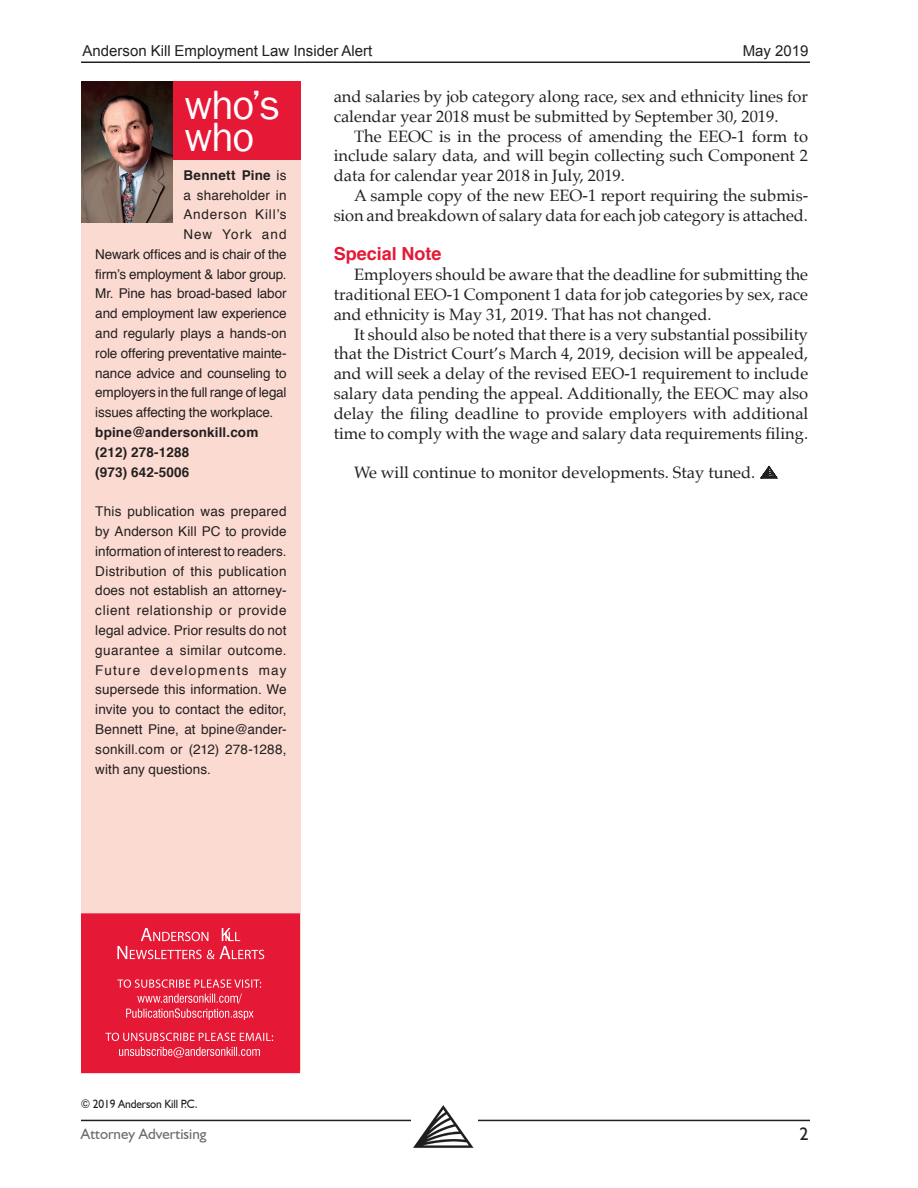
<style>
.page{position:relative;width:918px;height:1188px;background:#fff}
.page>*{position:absolute;margin:0;border:0;box-sizing:border-box;transform-origin:0 0}
.t1{font:42px "Franklin Gothic";letter-spacing:-.03em;color:#fff}
.Subheadline{font:700 18px "Helvetica";color:#e51836}
.t2{font:18px "Humanist 521 BT";color:#231f20}
.Body_Text{font:16.5px/19.8px "Palatino";color:#231f20;text-align:justify}
.t3{font:15px "Arial";color:#231f20}
.t4{font:15px "Humanist 521 BT";color:#6c6d70}
.bio_sidebar{font:13.5px/19.8px "Helvetica";letter-spacing:-.01em;color:#231f20;text-align:justify}
.bio_sidebar-2{font:700 13.5px "Helvetica";letter-spacing:.01em;color:#231f20}
.bio_sidebar-3{font:13.5px "Helvetica";letter-spacing:.015em;color:#231f20}
.bio_sidebar-4{font:13.5px "Helvetica";letter-spacing:.06em;color:#231f20}
.bio_sidebar-5{font:13.5px "Helvetica";letter-spacing:.075em;color:#231f20}
.t5{font:12px "Humanist 521 BT";letter-spacing:-.01em;color:#231f20;scale:.95 1}
.s1{font-weight:400}
</style>
<div class="page">
<hr style="left:81px;top:1120px;width:729px;height:1px;background:#231f20">
<div style="left:411px;top:1096px;width:66px;height:53px;background:#fff"></div>
<img style="left:414px;top:1105px;width:60px;height:43px">
<hr style="left:81px;top:62px;width:729px;height:1px;background:#231f20">
<svg style="left:760px;top:466px;width:18px;height:12px"></svg>
<div style="left:81px;top:103px;width:219px;height:968px;background:#fbdbd1"></div>
<div style="left:81px;top:81px;width:219px;height:78px;background:#e51836"></div>
<img style="left:81px;top:81px;width:92px;height:141px">
<div style="left:81px;top:913px;width:219px;height:160px;background:#e51836"></div>
<svg style="left:117px;top:928px;width:147px;height:31px"></svg>
<svg style="left:119px;top:1047px;width:141px;height:11px"></svg>
<svg style="left:105px;top:1033px;width:168px;height:8px"></svg>
<svg style="left:117px;top:979px;width:144px;height:41px"></svg>
<p class="t3" style="left:82px;top:41px;width:291px">Anderson Kill Employment Law Insider Alert</p>
<p class="t3" style="left:743px;top:41px;width:67px">May 2019</p>
<p class="Body_Text" style="left:334px;top:86px;width:476px">and salaries by job category along race, sex and ethnicity lines for calendar year 2018 must be submitted by September 30, 2019.</p>
<p class="Body_Text" style="left:334px;top:126px;width:476px;text-indent:20px">The EEOC is in the process of amending the EEO-1 form to include salary data, and will begin collecting such Component 2 data for calendar year 2018 in July, 2019.</p>
<p class="Body_Text" style="left:334px;top:185px;width:476px;text-align:right">A sample copy of the new EEO-1 report requiring the submis&shy;sion and breakdown of salary data for each job category is attached.</p>
<p class="Subheadline" style="left:334px;top:240px;width:109px">Special Note</p>
<p class="Body_Text" style="left:334px;top:265px;width:476px;text-indent:20px">Employers should be aware that the deadline for submitting the traditional EEO-1 Component 1 data for job categories by sex, race and ethnicity is May 31, 2019. That has not changed.</p>
<p class="Body_Text" style="left:334px;top:324px;width:476px;text-indent:20px">It should also be noted that there is a very substantial possibility that the District Court’s March 4, 2019, decision will be appealed, and will seek a delay of the revised EEO-1 requirement to include salary data pending the appeal. Additionally, the EEOC may also delay the filing deadline to provide employers with additional time to comply with the wage and salary data requirements filing.</p>
<p class="Body_Text" style="left:354px;top:463px;width:403px">We will continue to monitor developments. Stay tuned.</p>
<p class="t1" style="left:185px;top:79px;width:97px">who’s</p>
<p class="t1" style="left:185px;top:111px;width:71px">who</p>
<p class="bio_sidebar-2" style="left:183px;top:164px;width:105px">Bennett Pine <span class="s1">is</span></p>
<p class="bio_sidebar-3" style="left:183px;top:184px;width:105px">a shareholder in</p>
<p class="bio_sidebar-4" style="left:183px;top:204px;width:105px">Anderson Kill’s</p>
<p class="bio_sidebar-5" style="left:183px;top:224px;width:105px">New York and</p>
<p class="bio_sidebar" style="left:95px;top:245px;width:193px">Newark offices and is chair of the</p>
<p class="bio_sidebar" style="left:95px;top:264px;width:193px">firm’s employment &amp; labor group.</p>
<p class="bio_sidebar" style="left:95px;top:284px;width:193px">Mr. Pine has broad-based labor</p>
<p class="bio_sidebar" style="left:95px;top:304px;width:193px">and employment law experience</p>
<p class="bio_sidebar" style="left:95px;top:324px;width:193px">and regularly plays a hands-on</p>
<p class="bio_sidebar" style="left:95px;top:344px;width:193px">role offering preventative mainte-</p>
<p class="bio_sidebar" style="left:95px;top:363px;width:193px">nance advice and counseling to</p>
<p class="bio_sidebar" style="left:95px;top:383px;width:193px">employers in the full range of legal</p>
<p class="bio_sidebar" style="left:95px;top:403px;width:180px">issues affecting the workplace.</p>
<p class="bio_sidebar-2" style="left:95px;top:421px;width:165px">bpine@andersonkill.com</p>
<p class="bio_sidebar-2" style="left:95px;top:441px;width:95px">(212) 278-1288</p>
<p class="bio_sidebar-2" style="left:95px;top:461px;width:95px">(973) 642-5006</p>
<p class="bio_sidebar" style="left:95px;top:502px;width:193px">This publication was prepared by Anderson Kill PC to provide information of interest to readers.<br>Distribution of this publication does not establish an attorney&shy;client relationship or provide legal advice. Prior results do not guarantee a similar outcome.<br>Future developments may supersede this information. We invite you to contact the editor, Bennett Pine, at bpine@ander&shy;sonkill.com or (212) 278-1288, with any questions.</p>
<p class="t5" style="left:81px;top:1096px;width:124px">© 2019 Anderson Kill P.C.</p>
<p class="t4" style="left:81px;top:1124px;width:127px">Attorney Advertising</p>
<p class="t2" style="left:799px;top:1123px;width:11px">2</p>
</div>
